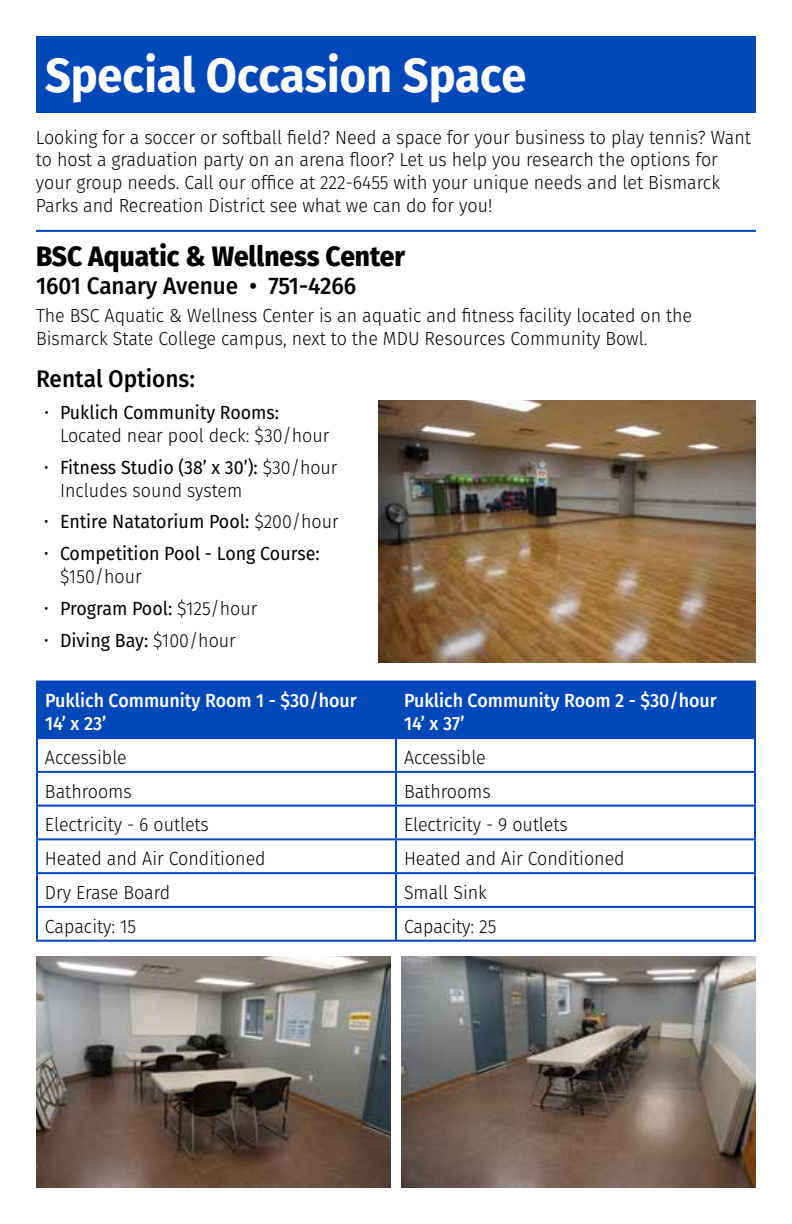
<style>
.page{position:relative;width:792px;height:1224px;background:#fff}
.page>*{position:absolute;margin:0;border:0;box-sizing:border-box;transform-origin:0 0}
.t1{font:700 48px "Fira Sans OT";color:#fff;scale:.94 1}
.t2{font:800 28px "Fira Sans";color:#000;scale:.94 1}
.t3{font:500 24px "Fira Sans";color:#000;scale:.94 1}
.t4{font:24px "Fira Sans OT Medium";color:#000;scale:.94 1}
.t5{font:300 19px/22.8px "Fira Sans";color:#000;scale:.94 1}
.t6{font:19px/22.8px "Fira Sans";color:#000;scale:.94 1}
.t7{font:500 19px/22.8px "Fira Sans";color:#fff;scale:.94 1}
.s1{font-weight:400}
.s2{font-weight:300}
</style>
<div class="page">
<hr style="left:36px;top:230px;width:720px;height:2px;background:#0047ba">
<div style="left:38px;top:683px;width:716px;height:54px;background:#0047ba"></div>
<hr style="left:36px;top:681px;width:360px;height:2px;background:#0047ba">
<hr style="left:36px;top:683px;width:2px;height:54px;background:#0047ba">
<hr style="left:396px;top:681px;width:360px;height:2px;background:#0047ba">
<hr style="left:395px;top:683px;width:2px;height:54px;background:#0047ba">
<hr style="left:754px;top:683px;width:2px;height:54px;background:#0047ba">
<hr style="left:36px;top:737px;width:360px;height:2px;background:#0047ba">
<hr style="left:36px;top:739px;width:2px;height:32px;background:#0047ba">
<hr style="left:396px;top:737px;width:360px;height:2px;background:#0047ba">
<hr style="left:395px;top:739px;width:2px;height:32px;background:#0047ba">
<hr style="left:754px;top:739px;width:2px;height:32px;background:#0047ba">
<hr style="left:36px;top:771px;width:360px;height:2px;background:#0047ba">
<hr style="left:36px;top:773px;width:2px;height:32px;background:#0047ba">
<hr style="left:396px;top:771px;width:360px;height:2px;background:#0047ba">
<hr style="left:395px;top:773px;width:2px;height:32px;background:#0047ba">
<hr style="left:754px;top:773px;width:2px;height:32px;background:#0047ba">
<hr style="left:36px;top:805px;width:360px;height:2px;background:#0047ba">
<hr style="left:36px;top:807px;width:2px;height:31px;background:#0047ba">
<hr style="left:396px;top:805px;width:360px;height:2px;background:#0047ba">
<hr style="left:395px;top:807px;width:2px;height:31px;background:#0047ba">
<hr style="left:754px;top:807px;width:2px;height:31px;background:#0047ba">
<hr style="left:36px;top:838px;width:360px;height:2px;background:#0047ba">
<hr style="left:36px;top:840px;width:2px;height:32px;background:#0047ba">
<hr style="left:396px;top:838px;width:360px;height:2px;background:#0047ba">
<hr style="left:395px;top:840px;width:2px;height:32px;background:#0047ba">
<hr style="left:754px;top:840px;width:2px;height:32px;background:#0047ba">
<hr style="left:36px;top:872px;width:360px;height:2px;background:#0047ba">
<hr style="left:36px;top:874px;width:2px;height:32px;background:#0047ba">
<hr style="left:396px;top:872px;width:360px;height:2px;background:#0047ba">
<hr style="left:395px;top:874px;width:2px;height:32px;background:#0047ba">
<hr style="left:754px;top:874px;width:2px;height:32px;background:#0047ba">
<hr style="left:36px;top:906px;width:360px;height:2px;background:#0047ba">
<hr style="left:36px;top:908px;width:2px;height:32px;background:#0047ba">
<hr style="left:396px;top:906px;width:360px;height:2px;background:#0047ba">
<hr style="left:395px;top:908px;width:2px;height:32px;background:#0047ba">
<hr style="left:754px;top:908px;width:2px;height:32px;background:#0047ba">
<hr style="left:36px;top:940px;width:360px;height:2px;background:#0047ba">
<hr style="left:396px;top:940px;width:360px;height:2px;background:#0047ba">
<img style="left:36px;top:956px;width:354px;height:232px">
<img style="left:402px;top:956px;width:354px;height:232px">
<img style="left:378px;top:400px;width:378px;height:262px">
<div style="left:36px;top:36px;width:720px;height:76px;background:#0047ba"></div>
<h1 class="t1" style="left:45px;top:42px;width:514px">Special Occasion Space</h1>
<p class="t5" style="left:36px;top:125px;width:762px">Looking for a soccer or softball field? Need a space for your business to play tennis? Want to host a graduation party on an arena floor? Let us help you research the options for your group needs. Call our office at 222-6455 with your unique needs and let Bismarck Parks and Recreation District see what we can do for you!</p>
<h2 class="t2" style="left:36px;top:231px;width:394px">BSC Aquatic &amp; Wellness Center</h2>
<p class="t3" style="left:36px;top:267px;width:342px">1601 Canary Avenue • 751-4266</p>
<p class="t5" style="left:36px;top:304px;width:700px">The BSC Aquatic &amp; Wellness Center is an aquatic and fitness facility located on the<br>Bismarck State College campus, next to the MDU Resources Community Bowl.</p>
<p class="t4" style="left:36px;top:362px;width:171px">Rental Options:</p>
<p class="t5" style="left:60px;top:401px;width:288px;text-indent:-16px">• <span class="s1">Puklich Community Rooms:<br></span>Located near pool deck: $30/hour</p>
<p class="t5" style="left:60px;top:456px;width:297px;text-indent:-16px">• <span class="s1">Fitness Studio (38’ x 30’):</span> $30/hour<br>Includes sound system</p>
<p class="t6" style="left:44px;top:510px;width:315px"><span class="s2">•</span> Entire Natatorium Pool: <span class="s2">$200/hour</span></p>
<p class="t6" style="left:60px;top:542px;width:278px;text-indent:-16px"><span class="s2">•</span> Competition Pool - Long Course: <span class="s2">$150/hour</span></p>
<p class="t6" style="left:44px;top:596px;width:229px"><span class="s2">•</span> Program Pool: <span class="s2">$125/hour</span></p>
<p class="t5" style="left:44px;top:628px;width:206px">• <span class="s1">Diving Bay:</span> $100/hour</p>
<p class="t7" style="left:45px;top:688px;width:333px">Puklich Community Room 1 - $30/hour<br>14’ x 23’</p>
<p class="t7" style="left:404px;top:688px;width:334px">Puklich Community Room 2 - $30/hour<br>14’ x 37’</p>
<p class="t5" style="left:45px;top:746px;width:89px">Accessible</p>
<p class="t5" style="left:404px;top:746px;width:89px">Accessible</p>
<p class="t5" style="left:45px;top:780px;width:94px">Bathrooms</p>
<p class="t5" style="left:404px;top:780px;width:94px">Bathrooms</p>
<p class="t5" style="left:45px;top:813px;width:176px">Electricity - 6 outlets</p>
<p class="t5" style="left:404px;top:813px;width:176px">Electricity - 9 outlets</p>
<p class="t5" style="left:45px;top:847px;width:236px">Heated and Air Conditioned</p>
<p class="t5" style="left:404px;top:847px;width:236px">Heated and Air Conditioned</p>
<p class="t5" style="left:45px;top:881px;width:135px">Dry Erase Board</p>
<p class="t5" style="left:404px;top:881px;width:90px">Small Sink</p>
<p class="t5" style="left:45px;top:915px;width:99px">Capacity: 15</p>
<p class="t5" style="left:404px;top:915px;width:100px">Capacity: 25</p>
</div>
